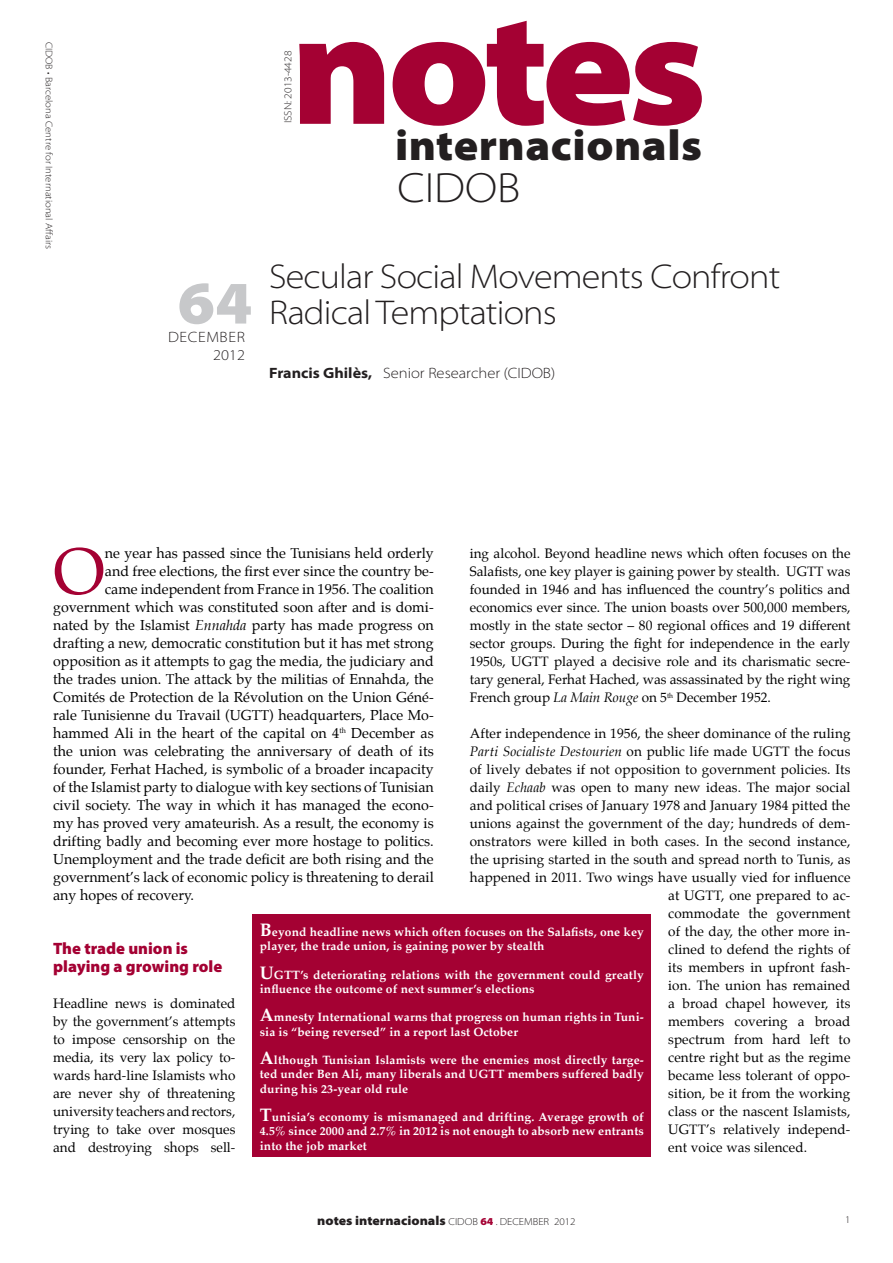
<style>
.page{position:relative;width:893px;height:1263px;background:#fff}
.page>*{position:absolute;margin:0;border:0;box-sizing:border-box;transform-origin:0 0}
.t1{font:900 semi-expanded 162.45px "Myriad Pro";letter-spacing:-.04em;color:#a40133}
.t2{font:65.85px "Palatino";color:#a40133}
.t3{font:900 semi-expanded 60.75px "Myriad Pro";color:#c7c8ca}
.t4{font:900 semi-expanded 42.9px "Myriad Pro";letter-spacing:.01em;color:#231f20}
.t5{font:300 semi-expanded 42.6px "Myriad Pro";color:#231f20}
.t6{font:300 semi-expanded 34.5px/36px "Myriad Pro";letter-spacing:-.025em;color:#231f20}
.t7{font:900 16.5px/18px "Myriad Pro";color:#a40133}
.t8{font:300 semi-expanded 15px "Myriad Pro";color:#231f20}
.t9{font:300 semi-expanded 15px "Myriad Pro";letter-spacing:.04em;color:#231f20}
.t10{font:14.25px "Palatino";color:#000}
.t11{font:13.5px/18px "Palatino";letter-spacing:.01em;color:#000;text-align:justify}
.t12{font:900 semi-expanded 12.9px "Myriad Pro";color:#231f20}
.SUBTITOL{font:700 12px/14.2px "Palatino";letter-spacing:.01em;color:#fff}
.t13{font:300 semi-expanded 10.5px "Myriad Pro";color:#231f20}
.t14{font:300 semi-expanded 10.2px "Myriad Pro";color:#231f20}
.t15{font:300 semi-expanded 9.75px "Myriad Pro";color:#231f20}
.s1{font-weight:700}
.s2{font-style:italic}
.s3{font-size:18px}
.s4{font-weight:300;font-size:10.2px}
.s5{font-size:10.65px;color:#a40133}
</style>
<div class="page">
<div style="left:253px;top:914px;width:398px;height:243px;background:#a40133"></div>
<p class="t1" style="left:290px;top:-24px;width:418px">notes</p>
<p class="t4" style="left:395px;top:121px;width:309px">internacionals</p>
<p class="t5" style="left:397px;top:164px;width:124px">CIDOB</p>
<p class="t15" style="left:55px;top:42px;width:209px;rotate:90deg">CIDOB • Barcelona Centre for International Affairs</p>
<p class="t13" style="left:282px;top:123px;width:74px;rotate:-90deg">ISSN: 2013-4428</p>
<p class="t3" style="left:178px;top:268px;width:76px">64</p>
<p class="t9" style="left:168px;top:329px;width:78px">DECEMBER</p>
<p class="t8" style="left:213px;top:347px;width:33px">2012</p>
<p class="t6" style="left:269px;top:259px;width:513px">Secular Social Movements Confront<br>Radical Temptations</p>
<p class="t8" style="left:269px;top:365px;width:288px"><span class="s1">Francis Ghilès,</span> Senior Researcher (CIDOB)</p>
<p class="t2" style="left:53px;top:517px;width:53px">O</p>
<p class="t10" style="left:105px;top:541px;width:330px">ne year has passed since the Tunisians held orderly</p>
<p class="t11" style="left:470px;top:544px;width:382px">ing alcohol. Beyond headline news which often focuses on the Salafists, one key player is gaining power by stealth. UGTT was founded in 1946 and has influenced the country’s politics and economics ever since. The union boasts over 500,000 members, mostly in the state sector – 80 regional offices and 19 different sector groups. During the fight for independence in the early 1950s, UGTT played a decisive role and its charismatic secre&shy;tary general, Ferhat Hached, was assassinated by the right wing French group <span class="s2">La Main Rouge</span> on 5<sup>th</sup> December 1952.</p>
<p class="t11" style="left:470px;top:724px;width:382px">After independence in 1956, the sheer dominance of the ruling</p>
<p class="t11" style="left:470px;top:742px;width:382px"><span class="s2">Parti Socialiste Destourien</span> on public life made UGTT the focus</p>
<p class="t11" style="left:470px;top:760px;width:382px">of lively debates if not opposition to government policies. Its</p>
<p class="t11" style="left:470px;top:778px;width:382px">daily <span class="s2">Echaab</span> was open to many new ideas. The major social</p>
<p class="t11" style="left:470px;top:796px;width:382px">and political crises of January 1978 and January 1984 pitted the</p>
<p class="t11" style="left:470px;top:814px;width:382px">unions against the government of the day; hundreds of dem-</p>
<p class="t11" style="left:470px;top:832px;width:382px">onstrators were killed in both cases. In the second instance,</p>
<p class="t11" style="left:470px;top:850px;width:382px">the uprising started in the south and spread north to Tunis, as</p>
<p class="t11" style="left:470px;top:868px;width:382px">happened in 2011. Two wings have usually vied for influence</p>
<p class="t11" style="left:668px;top:886px;width:184px">at UGTT, one prepared to ac-</p>
<p class="t11" style="left:668px;top:904px;width:184px">commodate the government</p>
<p class="t11" style="left:668px;top:922px;width:184px">of the day, the other more in-</p>
<p class="t11" style="left:668px;top:940px;width:184px">clined to defend the rights of</p>
<p class="t11" style="left:668px;top:958px;width:184px">its members in upfront fash-</p>
<p class="t11" style="left:668px;top:976px;width:184px">ion. The union has remained</p>
<p class="t11" style="left:668px;top:994px;width:184px">a broad chapel however, its</p>
<p class="t11" style="left:668px;top:1012px;width:184px">members covering a broad</p>
<p class="t11" style="left:668px;top:1030px;width:184px">spectrum from hard left to</p>
<p class="t11" style="left:668px;top:1048px;width:184px">centre right but as the regime</p>
<p class="t11" style="left:668px;top:1066px;width:184px">became less tolerant of oppo-</p>
<p class="t11" style="left:668px;top:1084px;width:184px">sition, be it from the working</p>
<p class="t11" style="left:668px;top:1102px;width:184px">class or the nascent Islamists,</p>
<p class="t11" style="left:668px;top:1120px;width:184px">UGTT’s relatively independ-</p>
<p class="t11" style="left:668px;top:1138px;width:140px">ent voice was silenced.</p>
<p class="t10" style="left:105px;top:559px;width:330px">and free elections, the first ever since the country be-</p>
<p class="t10" style="left:105px;top:577px;width:330px">came independent from France in 1956. The coalition</p>
<p class="t10" style="left:53px;top:595px;width:382px">government which was constituted soon after and is domi-</p>
<p class="t10" style="left:53px;top:613px;width:382px">nated by the Islamist <span class="s2">Ennahda</span> party has made progress on</p>
<p class="t10" style="left:53px;top:631px;width:382px">drafting a new, democratic constitution but it has met strong</p>
<p class="t10" style="left:53px;top:649px;width:382px">opposition as it attempts to gag the media, the judiciary and</p>
<p class="t10" style="left:53px;top:667px;width:382px">the trades union. The attack by the militias of Ennahda, the</p>
<p class="t10" style="left:53px;top:685px;width:382px">Comités de Protection de la Révolution on the Union Géné-</p>
<p class="t10" style="left:53px;top:703px;width:382px">rale Tunisienne du Travail (UGTT) headquarters, Place Mo-</p>
<p class="t10" style="left:53px;top:721px;width:382px">hammed Ali in the heart of the capital on 4<sup>th</sup> December as</p>
<p class="t10" style="left:53px;top:739px;width:382px">the union was celebrating the anniversary of death of its</p>
<p class="t10" style="left:53px;top:757px;width:382px">founder, Ferhat Hached, is symbolic of a broader incapacity</p>
<p class="t10" style="left:53px;top:775px;width:382px">of the Islamist party to dialogue with key sections of Tunisian</p>
<p class="t10" style="left:53px;top:793px;width:382px">civil society. The way in which it has managed the econo-</p>
<p class="t10" style="left:53px;top:811px;width:382px">my has proved very amateurish. As a result, the economy is</p>
<p class="t10" style="left:53px;top:829px;width:382px">drifting badly and becoming ever more hostage to politics.</p>
<p class="t10" style="left:53px;top:847px;width:382px">Unemployment and the trade deficit are both rising and the</p>
<p class="t10" style="left:53px;top:865px;width:382px">government’s lack of economic policy is threatening to derail</p>
<p class="t10" style="left:53px;top:883px;width:142px">any hopes of recovery.</p>
<p class="t7" style="left:53px;top:940px;width:171px">The trade union is playing a growing role</p>
<p class="t11" style="left:53px;top:994px;width:184px">Headline news is dominated by the government’s attempts to impose censorship on the media, its very lax policy to&shy;wards hard-line Islamists who are never shy of threatening university teachers and rectors, trying to take over mosques and destroying shops sell-</p>
<p class="SUBTITOL" style="left:260px;top:924px;width:386px"><span class="s3">B</span>eyond headline news which often focuses on the Salafists, one key player, the trade union, is gaining power by stealth</p>
<p class="SUBTITOL" style="left:260px;top:967px;width:386px"><span class="s3">U</span>GTT’s deteriorating relations with the government could greatly influence the outcome of next summer’s elections</p>
<p class="SUBTITOL" style="left:260px;top:1010px;width:385px"><span class="s3">A</span>mnesty International warns that progress on human rights in Tuni&shy;sia is “being reversed” in a report last October</p>
<p class="SUBTITOL" style="left:260px;top:1052px;width:386px;text-align:justify"><span class="s3">A</span>lthough Tunisian Islamists were the enemies most directly targe&shy;ted under Ben Ali, many liberals and UGTT members suffered badly during his 23-year old rule</p>
<p class="SUBTITOL" style="left:260px;top:1109px;width:386px;text-align:justify"><span class="s3">T</span>unisia’s economy is mismanaged and drifting. Average growth of 4.5% since 2000 and 2.7% in 2012 is not enough to absorb new entrants into the job market</p>
<p class="t12" style="left:317px;top:1213px;width:260px">notes internacionals <span class="s4">CIDOB</span> <span class="s5">64</span> <span class="s4">. DECEMBER 2012</span></p>
<p class="t14" style="left:845px;top:1214px;width:7px">1</p>
</div>
